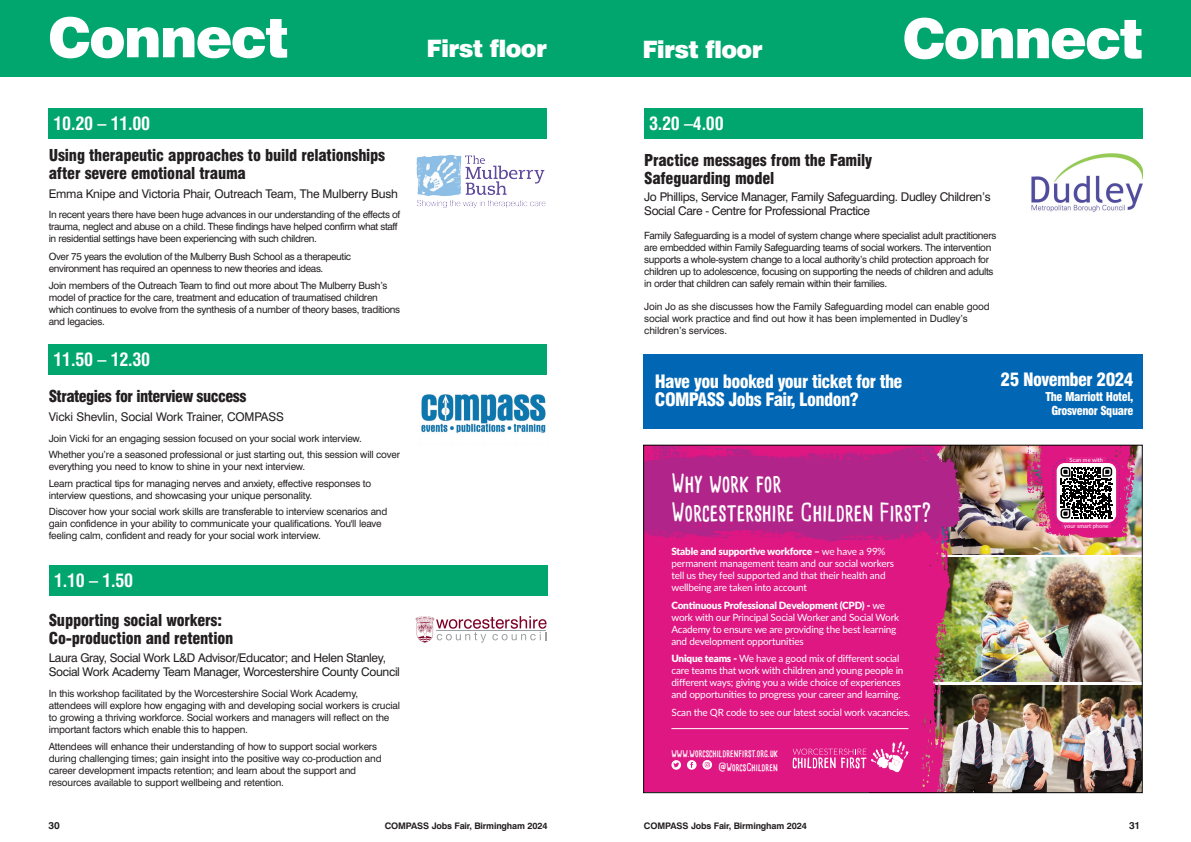
<style>
.page{position:relative;width:1191px;height:842px;background:#fff}
.page>*{position:absolute;margin:0;border:0;box-sizing:border-box;transform-origin:0 0}
.t1{font:900 55px "Swiss 721 BT";letter-spacing:-.03em;color:#fff}
.t2{font:700 24px/28.8px "Cardenio Modern";color:#fff}
.t3{font:900 24px "Swiss 721 BT";letter-spacing:-.03em;color:#fff}
.t4{font:900 condensed 18px/18px "Swiss 721 BT";letter-spacing:-.035em;color:#fff}
.t5{font:700 condensed 18px "Swiss 721 BT";letter-spacing:-.01em;color:#fff}
.t6{font:900 condensed 16px/18px "Swiss 721 BT";letter-spacing:-.015em;color:#231f20}
.t7{font:900 condensed 16px "Swiss 721 BT";letter-spacing:-.035em;color:#231f20}
.t8{font:12px/14px "Swiss 721 BT";letter-spacing:-.03em;color:#231f20}
.t9{font:900 condensed 12px/14.6px "Swiss 721 BT";letter-spacing:-.035em;color:#fff;text-align:center}
.t10{font:700 10.3px "Cardenio Modern";color:#fff}
.t11{font:700 10.2px "Cardenio Modern";color:#fff}
.t12{font:10px/12px "Swiss 721 BT";letter-spacing:-.02em;color:#231f20}
.t13{font:10px/12px "Lato";letter-spacing:-.02em;color:#fff}
.t14{font:700 10px "Swiss 721 BT";color:#231f20}
.t15{font:700 9px "Swiss 721 BT";letter-spacing:-.015em;color:#231f20}
.t16{font:5.7px "Lato";color:#fff}
.s1{font-weight:900}
.s2{font-size:8.7px}
</style>
<div class="page">
<div style="left:0;top:0;width:1191px;height:77px;background:#00a66e"></div>
<div style="left:48px;top:109px;width:499px;height:30px;background:#00a66e"></div>
<div style="left:48px;top:345px;width:499px;height:30px;background:#00a66e"></div>
<div style="left:644px;top:109px;width:498px;height:30px;background:#00a66e"></div>
<div style="left:49px;top:566px;width:499px;height:30px;background:#00a66e"></div>
<svg style="left:415px;top:617px;width:131px;height:26px"></svg>
<img style="left:416px;top:154px;width:130px;height:54px">
<img style="left:1031px;top:154px;width:111px;height:58px">
<img style="left:421px;top:394px;width:125px;height:39px">
<div style="left:643px;top:354px;width:499px;height:75px;background:#0166b3"></div>
<img style="left:962px;top:447px;width:178px;height:107px">
<img style="left:962px;top:558px;width:178px;height:123px">
<img style="left:962px;top:685px;width:178px;height:106px">
<svg style="left:645px;top:447px;width:317px;height:344px;background:#cf2283"></svg>
<img style="left:1026px;top:447px;width:113px;height:92px">
<hr style="left:1066px;top:457px;width:40px;height:4px;background:#e2238c">
<hr style="left:1061px;top:523px;width:50px;height:4px;background:#e2238c">
<p class="t1" style="left:48px;top:18px;width:242px">Connect</p>
<p class="t5" style="left:53px;top:117px;width:98px">10.20 – 11.00</p>
<p class="t6" style="left:49px;top:147px;width:338px">Using therapeutic approaches to build relationships after severe emotional trauma</p>
<p class="t8" style="left:49px;top:188px;width:351px">Emma Knipe and Victoria Phair, Outreach Team, The Mulberry Bush</p>
<p class="t12" style="left:49px;top:210px;width:353px">In recent years there have been huge advances in our understanding of the effects of trauma, neglect and abuse on a child. These findings have helped confirm what staff in residential settings have been experiencing with such children.</p>
<p class="t12" style="left:49px;top:251px;width:304px">Over 75 years the evolution of the Mulberry Bush School as a therapeutic environment has required an openness to new theories and ideas.</p>
<p class="t12" style="left:49px;top:281px;width:353px">Join members of the Outreach Team to find out more about The Mulberry Bush’s model of practice for the care, treatment and education of traumatised children which continues to evolve from the synthesis of a number of theory bases, traditions and legacies.</p>
<p class="t5" style="left:53px;top:353px;width:98px">11.50 – 12.30</p>
<p class="t7" style="left:49px;top:390px;width:199px">Strategies for interview success</p>
<p class="t8" style="left:49px;top:411px;width:237px">Vicki Shevlin, Social Work Trainer, COMPASS</p>
<p class="t12" style="left:49px;top:433px;width:314px">Join Vicki for an engaging session focused on your social work interview.</p>
<p class="t12" style="left:49px;top:450px;width:353px">Whether you’re a seasoned professional or just starting out, this session will cover everything you need to know to shine in your next interview.</p>
<p class="t12" style="left:49px;top:478px;width:324px">Learn practical tips for managing nerves and anxiety, effective responses to interview questions, and showcasing your unique personality.</p>
<p class="t12" style="left:49px;top:507px;width:340px">Discover how your social work skills are transferable to interview scenarios and gain confidence in your ability to communicate your qualifications. You'll leave feeling calm, confident and ready for your social work interview.</p>
<p class="t5" style="left:54px;top:574px;width:81px">1.10 – 1.50</p>
<p class="t6" style="left:49px;top:613px;width:186px">Supporting social workers:<br>Co-production and retention</p>
<p class="t8" style="left:49px;top:652px;width:353px">Laura Gray, Social Work L&amp;D Advisor/Educator; and Helen Stanley,<br>Social Work Academy Team Manager, Worcestershire County Council</p>
<p class="t12" style="left:49px;top:688px;width:353px">In this workshop facilitated by the Worcestershire Social Work Academy, attendees will explore how engaging with and developing social workers is crucial to growing a thriving workforce. Social workers and managers will reflect on the important factors which enable this to happen.</p>
<p class="t12" style="left:49px;top:741px;width:334px">Attendees will enhance their understanding of how to support social workers during challenging times; gain insight into the positive way co-production and career development impacts retention; and learn about the support and resources available to support wellbeing and retention.</p>
<p class="t3" style="left:426px;top:40px;width:122px">First floor</p>
<p class="t3" style="left:642px;top:41px;width:122px">First floor</p>
<p class="t5" style="left:649px;top:117px;width:76px">3.20 –4.00</p>
<p class="t1" style="left:902px;top:19px;width:242px">Connect</p>
<p class="t6" style="left:644px;top:152px;width:229px">Practice messages from the Family<br>Safeguarding model</p>
<p class="t8" style="left:644px;top:191px;width:348px">Jo Phillips, Service Manager, Family Safeguarding. Dudley Children’s<br>Social Care - Centre for Professional Practice</p>
<p class="t12" style="left:644px;top:230px;width:353px">Family Safeguarding is a model of system change where specialist adult practitioners are embedded within Family Safeguarding teams of social workers. The intervention supports a whole-system change to a local authority’s child protection approach for children up to adolescence, focusing on supporting the needs of children and adults in order that children can safely remain within their families.</p>
<p class="t12" style="left:644px;top:302px;width:347px">Join Jo as she discusses how the Family Safeguarding model can enable good social work practice and find out how it has been implemented in Dudley’s children’s services.</p>
<p class="t4" style="left:655px;top:373px;width:249px">Have you booked your ticket for the<br>COMPASS Jobs Fair, London?</p>
<p class="t4" style="left:1000px;top:372px;width:134px">25 November 2024</p>
<p class="t9" style="left:1045px;top:390px;width:89px">The Marriott Hotel,<br>Grosvenor Square</p>
<p class="t2" style="left:671px;top:470px;width:262px">Why work for<br>Worcestershire Children First?</p>
<p class="t13" style="left:671px;top:546px;width:224px"><span class="s1">Stable and suppor琀ve workforce –</span> we have a 99% permanent management team and our social workers tell us they feel supported and that their health and wellbeing are taken into account</p>
<p class="t13" style="left:671px;top:600px;width:229px"><span class="s1">Con琀nuous Professional Development (CPD) -</span> we work with our Principal Social Worker and Social Work Academy to ensure we are providing the best learning and development opportuni琀es</p>
<p class="t13" style="left:671px;top:654px;width:233px"><span class="s1">Unique teams -</span> We have a good mix of di昀erent social care teams that work with children and young people in di昀erent ways; giving you a wide choice of experiences and opportuni琀es to progress your career and learning.</p>
<p class="t13" style="left:671px;top:708px;width:240px">Scan the QR code to see our latest social work vacancies.</p>
<p class="t11" style="left:671px;top:748px;width:108px">www.worcschildrenfirst.org.uk</p>
<p class="t10" style="left:718px;top:761px;width:61px"><span class="s2">@</span>WorcsChildren</p>
<p class="t16" style="left:1069px;top:457px;width:35px">Scan me with</p>
<p class="t16" style="left:1064px;top:523px;width:46px">your smart phone</p>
<p class="t14" style="left:48px;top:822px;width:13px">30</p>
<p class="t15" style="left:385px;top:822px;width:164px">COMPASS Jobs Fair, Birmingham 2024</p>
<p class="t15" style="left:644px;top:822px;width:164px">COMPASS Jobs Fair, Birmingham 2024</p>
<p class="t14" style="left:1129px;top:822px;width:13px">31</p>
</div>
